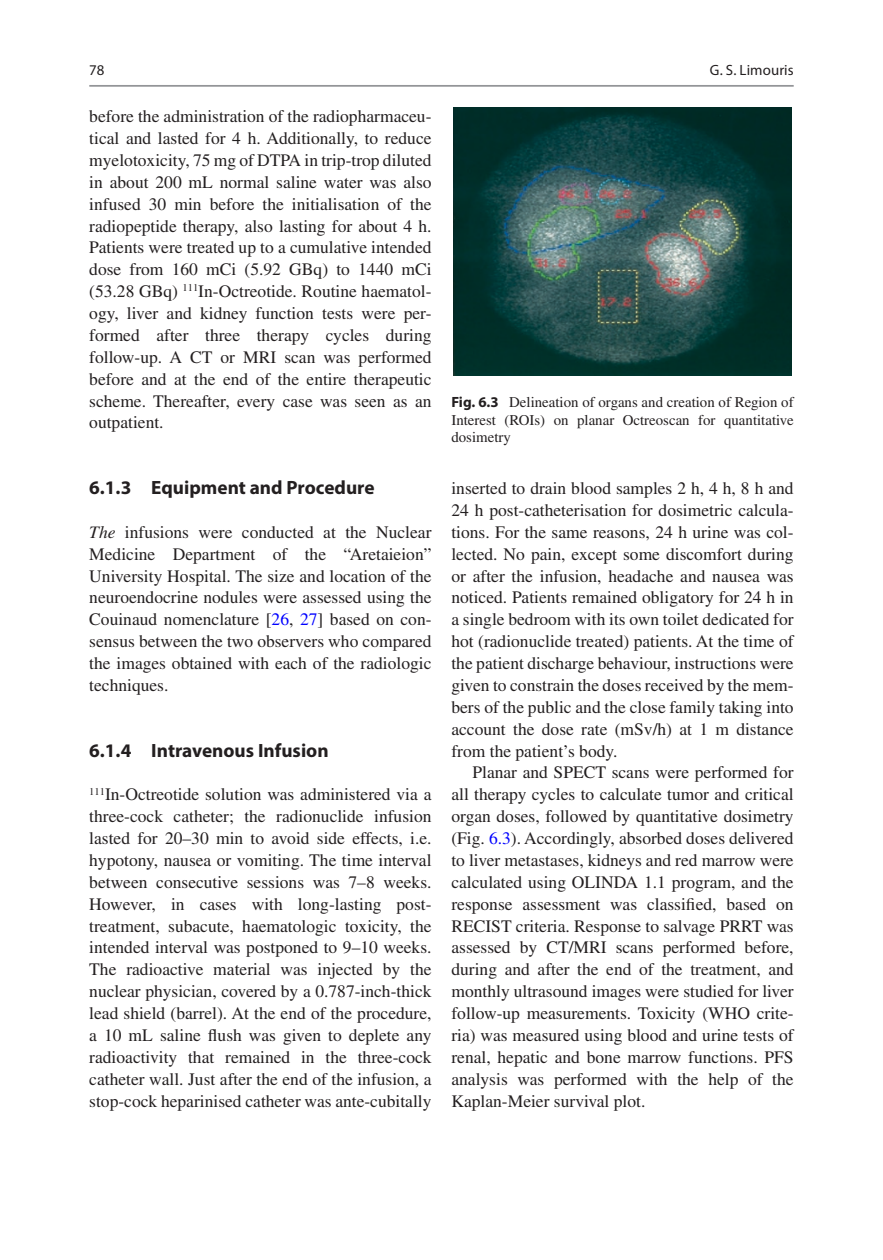
<style>
.page{position:relative;width:883px;height:1260px;background:#fff}
.page>*{position:absolute;margin:0;border:0;box-sizing:border-box;transform-origin:0 0}
.t1{font:700 19.25px "Myriad Pro";color:#231f20}
.t2{font:17.5px/21.9px "Times LT Std";color:#231f20;text-align:justify}
.t3{font:14.88px/17.5px "Times LT Std";color:#231f20;text-align:justify}
.t4{font:14.88px "Myriad Pro Regular 2";letter-spacing:.005em;color:#231f20}
.t5{font:14.88px "Myriad Pro";color:#231f20}
.s1{font-style:italic}
.s2{color:#00f}
.s3{font-family:"Myriad Pro";font-weight:700}
</style>
<div class="page">
<img style="left:453px;top:107px;width:339px;height:269px">
<hr style="left:89px;top:85px;width:705px;height:2px;background:#939598">
<p class="t5" style="left:89px;top:61px;width:17px">78</p>
<p class="t2" style="left:89px;top:105px;width:344px">before the administration of the radiopharmaceu&shy;tical and lasted for 4 h. Additionally, to reduce myelotoxicity, 75 mg of DTPA in trip-trop diluted in about 200 mL normal saline water was also infused 30 min before the initialisation of the radiopeptide therapy, also lasting for about 4 h.<br>Patients were treated up to a cumulative intended dose from 160 mCi (5.92 GBq) to 1440 mCi (53.28 GBq) <sup>111</sup>In-Octreotide. Routine haematol&shy;ogy, liver and kidney function tests were per&shy;formed after three therapy cycles during follow-up. A CT or MRI scan was performed before and at the end of the entire therapeutic scheme. Thereafter, every case was seen as an outpatient.</p>
<p class="t1" style="left:89px;top:475px;width:287px">6.1.3 Equipment and Procedure</p>
<p class="t2" style="left:89px;top:521px;width:344px"><span class="s1">The</span> infusions were conducted at the Nuclear Medicine Department of the “Aretaieion” University Hospital. The size and location of the neuroendocrine nodules were assessed using the Couinaud nomenclature [<span class="s2">26</span>, <span class="s2">27</span>] based on con&shy;sensus between the two observers who compared the images obtained with each of the radiologic techniques.</p>
<p class="t1" style="left:89px;top:738px;width:241px">6.1.4 Intravenous Infusion</p>
<p class="t2" style="left:89px;top:783px;width:344px"><sup>111</sup>In-Octreotide solution was administered via a three-cock catheter; the radionuclide infusion lasted for 20–30 min to avoid side effects, i.e. hypotony, nausea or vomiting. The time interval between consecutive sessions was 7–8 weeks.<br>However, in cases with long-lasting post&shy;treatment, subacute, haematologic toxicity, the intended interval was postponed to 9–10 weeks.<br>The radioactive material was injected by the nuclear physician, covered by a 0.787-inch-thick lead shield (barrel). At the end of the procedure, a 10 mL saline flush was given to deplete any radioactivity that remained in the three-cock catheter wall. Just after the end of the infusion, a stop-cock heparinised catheter was ante-cubitally</p>
<p class="t4" style="left:710px;top:61px;width:85px">G. S. Limouris</p>
<p class="t3" style="left:451px;top:393px;width:344px"><span class="s3">Fig. 6.3</span> Delineation of organs and creation of Region of Interest (ROIs) on planar Octreoscan for quantitative dosimetry</p>
<p class="t2" style="left:451px;top:477px;width:344px">inserted to drain blood samples 2 h, 4 h, 8 h and 24 h post-catheterisation for dosimetric calcula&shy;tions. For the same reasons, 24 h urine was col&shy;lected. No pain, except some discomfort during or after the infusion, headache and nausea was noticed. Patients remained obligatory for 24 h in a single bedroom with its own toilet dedicated for hot (radionuclide treated) patients. At the time of the patient discharge behaviour, instructions were given to constrain the doses received by the mem&shy;bers of the public and the close family taking into account the dose rate (mSv/h) at 1 m distance from the patient’s body.</p>
<p class="t2" style="left:451px;top:762px;width:344px;text-indent:21px">Planar and SPECT scans were performed for all therapy cycles to calculate tumor and critical organ doses, followed by quantitative dosimetry (Fig. <span class="s2">6.3</span>). Accordingly, absorbed doses delivered to liver metastases, kidneys and red marrow were calculated using OLINDA 1.1 program, and the response assessment was classified, based on RECIST criteria. Response to salvage PRRT was assessed by CT/MRI scans performed before, during and after the end of the treatment, and monthly ultrasound images were studied for liver follow-up measurements. Toxicity (WHO crite&shy;ria) was measured using blood and urine tests of renal, hepatic and bone marrow functions. PFS analysis was performed with the help of the Kaplan-Meier survival plot.</p>
</div>
